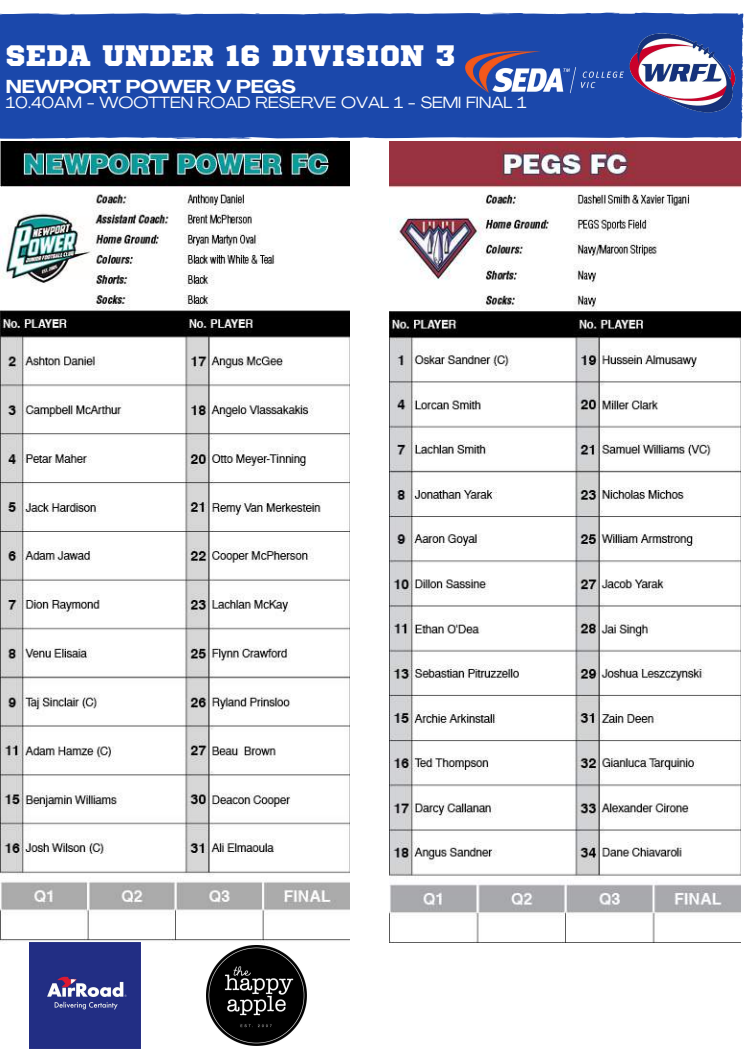
<style>
.page{position:relative;width:744px;height:1053px;background:#fff}
.page>*{position:absolute;margin:0;border:0;box-sizing:border-box;transform-origin:0 0}
.t1{font:29.44px "Sports World";color:#fff}
.t2{font:700 expanded 18.44px "Agrandir";color:#fff}
.t3{font:expanded 16.04px "Agrandir";color:#fff}
</style>
<div class="page">
<div style="left:0;top:13px;width:743px;height:126px;background:#1b48ab"></div>
<img style="left:625px;top:30px;width:115px;height:89px">
<img style="left:449px;top:34px;width:198px;height:80px">
<img style="left:0;top:142px;width:350px;height:801px">
<img style="left:389px;top:142px;width:351px;height:800px">
<img style="left:30px;top:942px;width:111px;height:106px">
<img style="left:207px;top:945px;width:99px;height:100px">
<h1 class="t1" style="left:6px;top:42px;width:451px">SEDA UNDER 16 DIVISION 3</h1>
<p class="t2" style="left:6px;top:79px;width:291px">NEWPORT POWER V PEGS</p>
<p class="t3" style="left:6px;top:96px;width:522px">10.40AM - WOOTTEN ROAD RESERVE OVAL 1 - SEMI FINAL 1</p>
</div>
